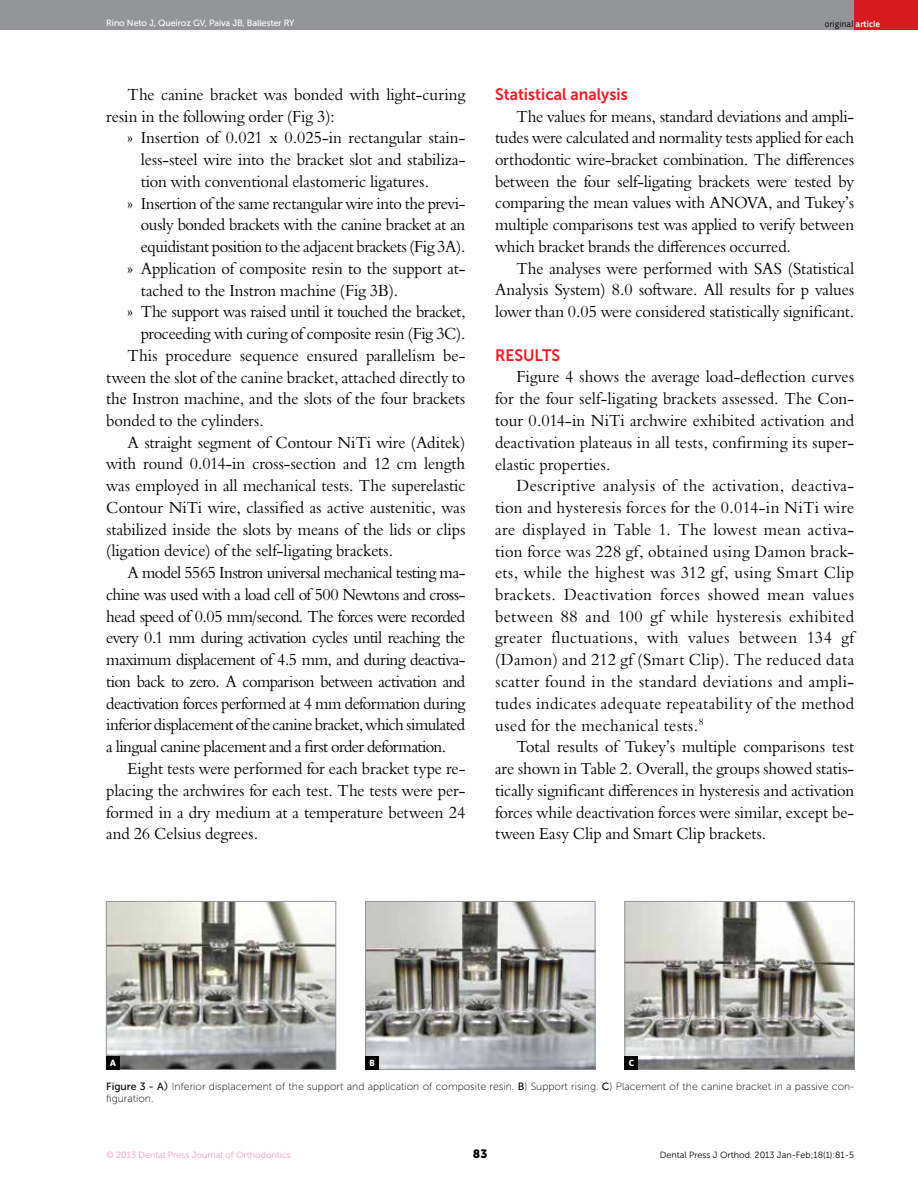
<style>
.page{position:relative;width:918px;height:1188px;background:#fff}
.page>*{position:absolute;margin:0;border:0;box-sizing:border-box;transform-origin:0 0}
.t1{font:16.5px/21.8px "Bergamo Std";letter-spacing:-.01em;color:#000;text-align:justify;scale:.95 1}
.t2{font:16.5px "Bergamo Std";letter-spacing:-.03em;color:#000;scale:.95 1}
.t3{font:16.5px "Bergamo Std";letter-spacing:-.035em;color:#000;scale:.95 1}
.t4{font:16.5px "Museo Sans 700";color:#ed1d24;scale:.95 1}
.t5{font:12px "Museo Sans 900";color:#000}
.t6{font:10.5px/12.6px "Museo Sans 100";color:#000}
.t7{font:9px "Museo Sans 300";color:#000}
.t8{font:9px "Museo Sans 500";letter-spacing:-.015em;color:#fff}
.t9{font:9px "Museo Sans 300";color:#f49ac2}
.t10{font:9px "Titillium Text 22 L";color:#000}
.t11{font:700 9px "Whitney";color:#fff}
.s1{font-weight:700;color:#fff}
.s2{font-family:"Museo Sans 500"}
.s3{font-family:"Whitney";font-size:12px}
</style>
<div class="page">
<div style="left:0;top:0;width:918px;height:30px;background:#939598"></div>
<div style="left:854px;top:0;width:64px;height:30px;background:#d71920"></div>
<img style="left:108px;top:903px;width:226px;height:165px">
<div style="left:106px;top:901px;width:230px;height:169px;border:1px solid #939598"></div>
<img style="left:367px;top:903px;width:226px;height:165px">
<div style="left:365px;top:901px;width:230px;height:169px;border:1px solid #939598"></div>
<img style="left:626px;top:903px;width:227px;height:165px">
<div style="left:624px;top:901px;width:231px;height:169px;border:1px solid #939598"></div>
<div style="left:106px;top:1056px;width:14px;height:13px;background:#000"></div>
<div style="left:366px;top:1056px;width:13px;height:13px;background:#000"></div>
<div style="left:625px;top:1056px;width:13px;height:13px;background:#000"></div>
<p class="t8" style="left:106px;top:18px;width:190px">Rino Neto J, Queiroz GV, Paiva JB, Ballester RY</p>
<p class="t10" style="left:825px;top:17px;width:57px">original <span class="s1">article</span></p>
<p class="t1" style="left:106px;top:83px;width:379px;text-indent:21px">The canine bracket was bonded with light-curing resin in the following order (Fig 3):</p>
<p class="t1" style="left:127px;top:127px;width:357px">» Insertion of 0.021 x 0.025-in rectangular stain-</p>
<p class="t1" style="left:141px;top:149px;width:343px">less-steel wire into the bracket slot and stabiliza-</p>
<p class="t1" style="left:141px;top:170px;width:305px">tion with conventional elastomeric ligatures.</p>
<p class="t1" style="left:127px;top:192px;width:357px">» Insertion of the same rectangular wire into the previ-</p>
<p class="t1" style="left:141px;top:214px;width:343px">ously bonded brackets with the canine bracket at an</p>
<p class="t1" style="left:141px;top:236px;width:343px">equidistant position to the adjacent brackets (Fig 3A).</p>
<p class="t1" style="left:127px;top:257px;width:357px">» Application of composite resin to the support at-</p>
<p class="t1" style="left:141px;top:279px;width:273px">tached to the Instron machine (Fig 3B).</p>
<p class="t1" style="left:127px;top:301px;width:357px">» The support was raised until it touched the bracket,</p>
<p class="t1" style="left:141px;top:323px;width:343px">proceeding with curing of composite resin (Fig 3C).</p>
<p class="t1" style="left:128px;top:344px;width:357px">This procedure sequence ensured parallelism be-</p>
<p class="t1" style="left:106px;top:366px;width:380px">tween the slot of the canine bracket, attached directly to</p>
<p class="t1" style="left:106px;top:388px;width:379px">the Instron machine, and the slots of the four brackets</p>
<p class="t1" style="left:106px;top:410px;width:167px">bonded to the cylinders.</p>
<p class="t1" style="left:128px;top:431px;width:357px">A straight segment of Contour NiTi wire (Aditek)</p>
<p class="t1" style="left:106px;top:453px;width:379px">with round 0.014-in cross-section and 12 cm length</p>
<p class="t1" style="left:106px;top:475px;width:379px">was employed in all mechanical tests. The superelastic</p>
<p class="t1" style="left:106px;top:497px;width:379px">Contour NiTi wire, classified as active austenitic, was</p>
<p class="t1" style="left:106px;top:518px;width:379px">stabilized inside the slots by means of the lids or clips</p>
<p class="t1" style="left:106px;top:540px;width:303px">(ligation device) of the self-ligating brackets.</p>
<p class="t2" style="left:128px;top:563px;width:357px">A model 5565 Instron universal mechanical testing ma-</p>
<p class="t2" style="left:106px;top:585px;width:379px">chine was used with a load cell of 500 Newtons and cross-</p>
<p class="t3" style="left:106px;top:607px;width:379px">head speed of 0.05 mm/second. The forces were recorded</p>
<p class="t2" style="left:106px;top:628px;width:379px">every 0.1 mm during activation cycles until reaching the</p>
<p class="t2" style="left:106px;top:650px;width:379px">maximum displacement of 4.5 mm, and during deactiva-</p>
<p class="t3" style="left:106px;top:672px;width:379px">tion back to zero. A comparison between activation and</p>
<p class="t3" style="left:106px;top:694px;width:380px">deactivation forces performed at 4 mm deformation during</p>
<p class="t2" style="left:106px;top:715px;width:379px">inferior displacement of the canine bracket, which simulated</p>
<p class="t3" style="left:106px;top:737px;width:359px">a lingual canine placement and a first order deformation.</p>
<p class="t1" style="left:128px;top:758px;width:357px">Eight tests were performed for each bracket type re-</p>
<p class="t1" style="left:106px;top:779px;width:379px">placing the archwires for each test. The tests were per-</p>
<p class="t1" style="left:106px;top:801px;width:379px">formed in a dry medium at a temperature between 24</p>
<p class="t1" style="left:106px;top:823px;width:161px">and 26 Celsius degrees.</p>
<p class="t4" style="left:495px;top:85px;width:141px">Statistical analysis</p>
<p class="t1" style="left:495px;top:105px;width:379px;text-indent:21px">The values for means, standard deviations and ampli&shy;tudes were calculated and normality tests applied for each orthodontic wire-bracket combination. The differences between the four self-ligating brackets were tested by comparing the mean values with ANOVA, and Tukey’s multiple comparisons test was applied to verify between which bracket brands the differences occurred.</p>
<p class="t1" style="left:495px;top:257px;width:380px;text-indent:21px">The analyses were performed with SAS (Statistical Analysis System) 8.0 software. All results for p values lower than 0.05 were considered statistically significant.</p>
<p class="t4" style="left:495px;top:346px;width:68px">Res ults</p>
<p class="t1" style="left:495px;top:366px;width:379px;text-indent:21px">Figure 4 shows the average load-deflection curves for the four self-ligating brackets assessed. The Con&shy;tour 0.014-in NiTi archwire exhibited activation and deactivation plateaus in all tests, confirming its super&shy;elastic properties.</p>
<p class="t1" style="left:495px;top:475px;width:380px;text-indent:21px">Descriptive analysis of the activation, deactiva&shy;tion and hysteresis forces for the 0.014-in NiTi wire are displayed in Table 1. The lowest mean activa&shy;tion force was 228 gf, obtained using Damon brack&shy;ets, while the highest was 312 gf, using Smart Clip brackets. Deactivation forces showed mean values between 88 and 100 gf while hysteresis exhibited greater fluctuations, with values between 134 gf (Damon) and 212 gf (Smart Clip). The reduced data scatter found in the standard deviations and ampli&shy;tudes indicates adequate repeatability of the method used for the mechanical tests.<sup>8</sup></p>
<p class="t1" style="left:495px;top:736px;width:380px;text-indent:21px">Total results of Tukey’s multiple comparisons test are shown in Table 2. Overall, the groups showed statis&shy;tically significant differences in hysteresis and activation forces while deactivation forces were similar, except be&shy;tween Easy Clip and Smart Clip brackets.</p>
<p class="t11" style="left:110px;top:1057px;width:8px">A</p>
<p class="t11" style="left:370px;top:1057px;width:7px">B</p>
<p class="t11" style="left:629px;top:1057px;width:7px">C</p>
<p class="t6" style="left:106px;top:1080px;width:749px"><span class="s2">Figure 3 - A</span><span class="s3">)</span> Inferior displacement of the support and application of composite resin. <span class="s2">B</span>) Support rising. <span class="s2">C</span>) Placement of the canine bracket in a passive con&shy;figuration.</p>
<p class="t9" style="left:106px;top:1150px;width:186px">© 2013 Dental Press Journal of Orthodontics</p>
<p class="t5" style="left:473px;top:1147px;width:16px">83</p>
<p class="t7" style="left:660px;top:1150px;width:196px">Dental Press J Orthod. 2013 Jan-Feb;18(1):81-5</p>
</div>
